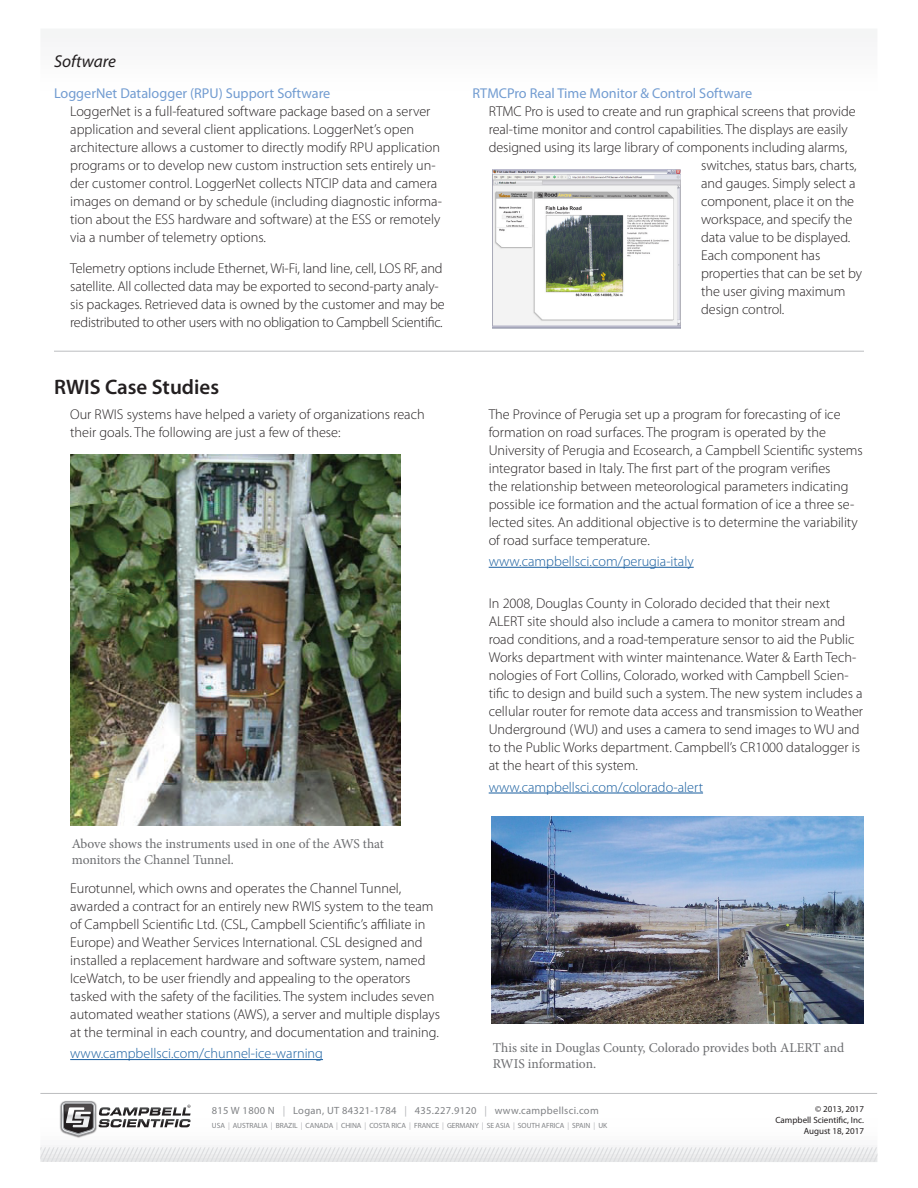
<style>
.page{position:relative;width:918px;height:1188px;background:#fff}
.page>*{position:absolute;margin:0;border:0;box-sizing:border-box;transform-origin:0 0}
.t1{font:600 21px "Myriad Pro";color:#231f20}
.t2{font:italic 17.25px "Myriad Pro";color:#231f20}
.bullets1{font:300 14.25px/18px "Myriad Pro";color:#231f20}
.body1{font:300 14.25px/18px "Myriad Pro";color:#231f20}
.bullets1-2{font:300 14.25px "Myriad Pro";color:#175d9e}
.t3{font:14.25px "Myriad Pro";color:#729cd1}
.t4{font:13.5px/16.2px "Minion Pro";letter-spacing:-.005em;color:#6c6d70}
.t5{font:10.5px "Myriad Pro";letter-spacing:.03em;color:#808285}
.t6{font:9px "Myriad Pro";color:#231f20}
.t7{font:7.5px "Myriad Pro";letter-spacing:-.005em;color:#808285}
.s1{color:#b2b3b7}
</style>
<div class="page">
<hr style="left:40px;top:1093px;width:837px;height:1px;background:#bcbdc0">
<svg style="left:40px;top:1147px;width:837px;height:15px"></svg>
<img style="left:60px;top:1101px;width:35px;height:37px">
<svg style="left:61px;top:1102px;width:130px;height:34px"></svg>
<hr style="left:54px;top:351px;width:810px;height:1px;background:#bcbdc0">
<hr style="left:70px;top:1059px;width:253px;height:1px;background:#175d9e">
<hr style="left:489px;top:567px;width:205px;height:1px;background:#175d9e">
<hr style="left:489px;top:793px;width:214px;height:1px;background:#175d9e">
<img style="left:492px;top:817px;width:372px;height:206px">
<img style="left:70px;top:455px;width:330px;height:370px">
<img style="left:493px;top:169px;width:188px;height:159px">
<p class="t2" style="left:54px;top:50px;width:63px">Software</p>
<p class="t3" style="left:54px;top:84px;width:278px">LoggerNet Datalogger (RPU) Support Software</p>
<p class="body1" style="left:70px;top:102px;width:373px">LoggerNet is a full-featured software package based on a server application and several client applications. LoggerNet’s open architecture allows a customer to directly modify RPU application programs or to develop new custom instruction sets entirely un&shy;der customer control. LoggerNet collects NTCIP data and camera images on demand or by schedule (including diagnostic informa&shy;tion about the ESS hardware and software) at the ESS or remotely via a number of telemetry options.</p>
<p class="body1" style="left:70px;top:259px;width:376px">Telemetry options include Ethernet, Wi-Fi, land line, cell, LOS RF, and satellite. All collected data may be exported to second-party analy&shy;sis packages. Retrieved data is owned by the customer and may be redistributed to other users with no obligation to Campbell Scientific.</p>
<p class="t1" style="left:54px;top:373px;width:167px">RWIS Case Studies</p>
<p class="bullets1" style="left:70px;top:405px;width:356px">Our RWIS systems have helped a variety of organizations reach their goals. The following are just a few of these:</p>
<p class="t4" style="left:72px;top:835px;width:314px">Above shows the instruments used in one of the AWS that monitors the Channel Tunnel.</p>
<p class="bullets1" style="left:70px;top:879px;width:371px">Eurotunnel, which owns and operates the Channel Tunnel, awarded a contract for an entirely new RWIS system to the team of Campbell Scientific Ltd. (CSL, Campbell Scientific’s affiliate in Europe) and Weather Services International. CSL designed and installed a replacement hardware and software system, named IceWatch, to be user friendly and appealing to the operators tasked with the safety of the facilities. The system includes seven automated weather stations (AWS), a server and multiple displays at the terminal in each country, and documentation and training.</p>
<p class="bullets1-2" style="left:70px;top:1045px;width:254px">www.campbellsci.com/chunnel-ice-warning</p>
<p class="t3" style="left:472px;top:84px;width:281px">RTMCPro Real Time Monitor &amp; Control Software</p>
<p class="bullets1" style="left:489px;top:102px;width:369px">RTMC Pro is used to create and run graphical screens that provide</p>
<p class="bullets1" style="left:489px;top:120px;width:361px">real-time monitor and control capabilities. The displays are easily</p>
<p class="bullets1" style="left:489px;top:138px;width:360px">designed using its large library of components including alarms,</p>
<p class="bullets1" style="left:701px;top:156px;width:157px">switches, status bars, charts,</p>
<p class="bullets1" style="left:701px;top:174px;width:156px">and gauges. Simply select a</p>
<p class="bullets1" style="left:701px;top:192px;width:155px">component, place it on the</p>
<p class="bullets1" style="left:701px;top:210px;width:153px">workspace, and specify the</p>
<p class="bullets1" style="left:701px;top:228px;width:151px">data value to be displayed.</p>
<p class="bullets1" style="left:701px;top:246px;width:121px">Each component has</p>
<p class="bullets1" style="left:701px;top:264px;width:162px">properties that can be set by</p>
<p class="bullets1" style="left:701px;top:282px;width:146px">the user giving maximum</p>
<p class="bullets1" style="left:701px;top:300px;width:85px">design control.</p>
<p class="bullets1" style="left:489px;top:405px;width:376px">The Province of Perugia set up a program for forecasting of ice formation on road surfaces. The program is operated by the University of Perugia and Ecosearch, a Campbell Scientific systems integrator based in Italy. The first part of the program verifies<br>the relationship between meteorological parameters indicating possible ice formation and the actual formation of ice a three se&shy;lected sites. An additional objective is to determine the variability of road surface temperature.</p>
<p class="bullets1-2" style="left:489px;top:553px;width:207px">www.campbellsci.com/perugia-italy</p>
<p class="bullets1" style="left:489px;top:594px;width:376px">In 2008, Douglas County in Colorado decided that their next ALERT site should also include a camera to monitor stream and road conditions, and a road-temperature sensor to aid the Public Works department with winter maintenance. Water &amp; Earth Tech&shy;nologies of Fort Collins, Colorado, worked with Campbell Scien&shy;tific to design and build such a system. The new system includes a cellular router for remote data access and transmission to Weather Underground (WU) and uses a camera to send images to WU and to the Public Works department. Campbell’s CR1000 datalogger is at the heart of this system.</p>
<p class="bullets1-2" style="left:489px;top:778px;width:216px">www.campbellsci.com/colorado-alert</p>
<p class="t4" style="left:493px;top:1040px;width:353px">This site in Douglas County, Colorado provides both ALERT and<br>RWIS information.</p>
<p class="t5" style="left:212px;top:1104px;width:389px">815 W 1800 N <span class="s1">|</span> Logan, UT 84321-1784 <span class="s1">|</span> 435.227.9120 <span class="s1">|</span> www.campbellsci.com</p>
<p class="t7" style="left:212px;top:1121px;width:397px">USA <span class="s1">|</span> AUSTRALIA <span class="s1">|</span> BRAZIL <span class="s1">|</span> CANADA <span class="s1">|</span> CHINA <span class="s1">|</span> COSTA RICA <span class="s1">|</span> FRANCE <span class="s1">|</span> GERMANY <span class="s1">|</span> SE ASIA <span class="s1">|</span> SOUTH AFRICA <span class="s1">|</span> SPAIN <span class="s1">|</span> UK</p>
<p class="t6" style="left:815px;top:1104px;width:50px">© 2013, 2017</p>
<p class="t6" style="left:775px;top:1114px;width:90px">Campbell Scientific, Inc.</p>
<p class="t6" style="left:804px;top:1125px;width:62px">August 18, 2017</p>
</div>
